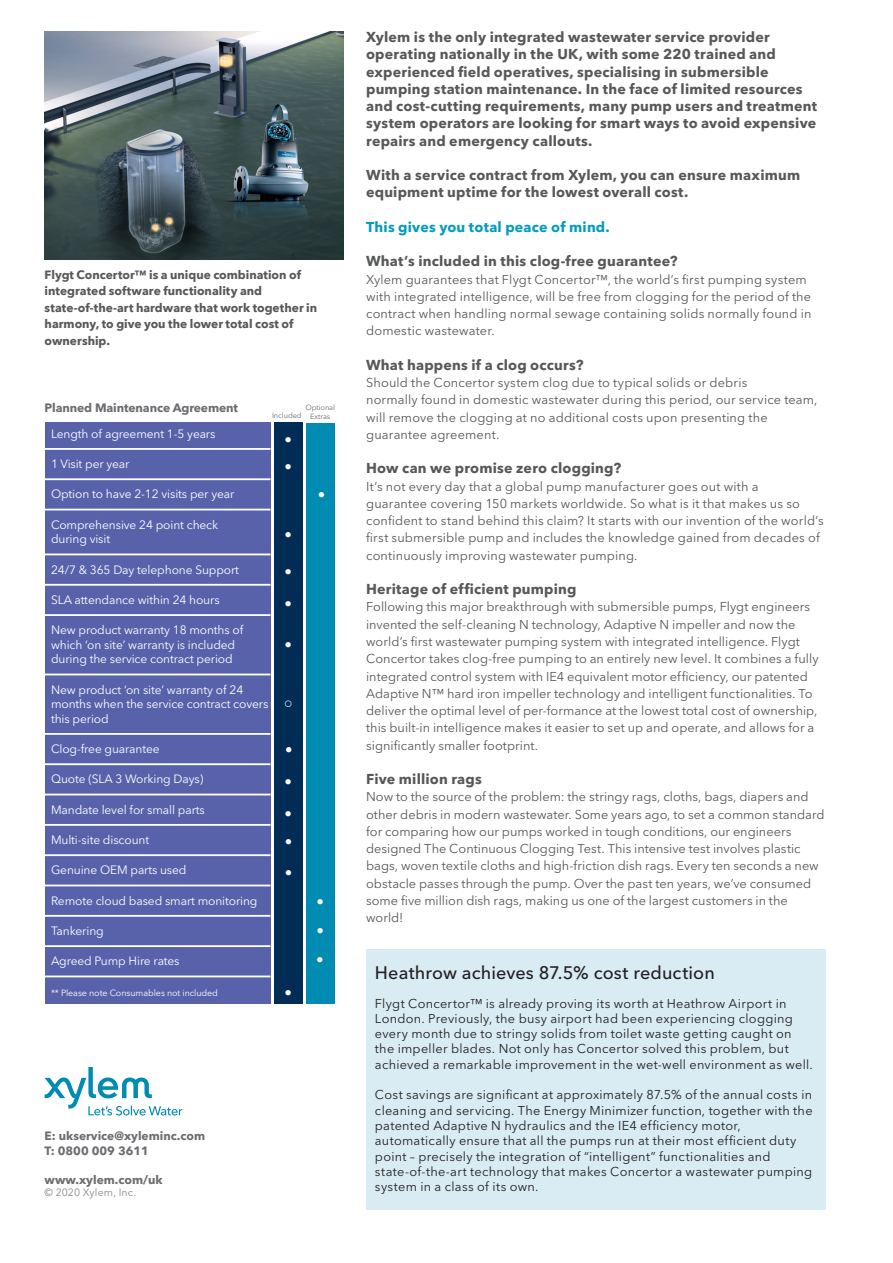
<style>
.page{position:relative;width:893px;height:1263px;background:#fff}
.page>*{position:absolute;margin:0;border:0;box-sizing:border-box;transform-origin:0 0}
.t1{font:500 18px "Avenir Next LT Pro";letter-spacing:.005em;color:#231f20}
.t2{font:condensed 15px "Avenir Next LT Pro";color:#fff}
.t3{font:15px "Arial";color:#fff}
.t4{font:700 14.25px "Avenir Next LT Pro";letter-spacing:.015em;color:#57585a}
.t5{font:700 14.25px "Avenir Next LT Pro";letter-spacing:.015em;color:#049bbf}
.t6{font:12.75px/17.2px "Avenir Next LT Pro";letter-spacing:.005em;color:#57585a}
.t7{font:12.75px/15.3px "Avenir Next LT Pro";letter-spacing:.02em;color:#231f20}
.Body{font:700 12.15px "Avenir Next LT Pro";letter-spacing:-.01em;color:#6c6d70}
.Body-2{font:12px/14.5px "Avenir Next LT Pro";letter-spacing:-.01em;color:#fff}
.t8{font:700 12px/16.5px "Avenir Next";color:#57585a}
.t9{font:700 12px "Avenir Next LT Pro";color:#6c6d70}
.t10{font:10.5px "Avenir Next LT Pro";letter-spacing:.02em;color:#87898c}
.Body-3{font:9px "Avenir Next LT Pro";letter-spacing:-.01em;color:#fff}
.Body-4{font:7.5px/9px "Avenir Next LT Pro";letter-spacing:-.01em;color:#6c6d70;text-align:center}
</style>
<div class="page">
<div style="left:366px;top:949px;width:460px;height:260px;background:#d9ecf3"></div>
<svg style="left:45px;top:1067px;width:137px;height:48px"></svg>
<img style="left:45px;top:31px;width:299px;height:229px">
<div style="left:45px;top:422px;width:225px;height:581px;background:#5862ab"></div>
<div style="left:275px;top:422px;width:28px;height:581px;background:#002c55"></div>
<hr style="left:35px;top:448px;width:235px;height:2px;background:#fff">
<hr style="left:35px;top:478px;width:235px;height:2px;background:#fff">
<hr style="left:35px;top:509px;width:235px;height:1px;background:#fff">
<hr style="left:35px;top:553px;width:235px;height:2px;background:#fff">
<hr style="left:35px;top:584px;width:235px;height:2px;background:#fff">
<hr style="left:35px;top:614px;width:235px;height:2px;background:#fff">
<hr style="left:35px;top:674px;width:235px;height:1px;background:#fff">
<hr style="left:35px;top:733px;width:235px;height:2px;background:#fff">
<hr style="left:35px;top:763px;width:235px;height:2px;background:#fff">
<hr style="left:35px;top:794px;width:235px;height:1px;background:#fff">
<hr style="left:35px;top:824px;width:235px;height:2px;background:#fff">
<hr style="left:35px;top:854px;width:235px;height:2px;background:#fff">
<hr style="left:35px;top:884px;width:235px;height:2px;background:#fff">
<hr style="left:35px;top:915px;width:235px;height:2px;background:#fff">
<hr style="left:35px;top:945px;width:235px;height:2px;background:#fff">
<hr style="left:35px;top:975px;width:235px;height:2px;background:#fff">
<div style="left:306px;top:423px;width:28px;height:580px;background:#008bb3"></div>
<p class="t8" style="left:45px;top:266px;width:274px">Flygt Concertor™ is a unique combination of integrated software functionality and state-of-the-art hardware that work together in harmony, to give you the lower total cost of ownership.</p>
<p class="Body" style="left:45px;top:401px;width:195px">Planned Maintenance Agreement</p>
<p class="Body-4" style="left:272px;top:411px;width:31px">Included</p>
<p class="Body-4" style="left:305px;top:403px;width:31px">Optional<br>Extras</p>
<p class="Body-2" style="left:51px;top:426px;width:166px">Length of agreement 1-5 years</p>
<p class="Body-2" style="left:51px;top:457px;width:80px">1 Visit per year</p>
<p class="Body-2" style="left:51px;top:487px;width:185px">Option to have 2-12 visits per year</p>
<p class="Body-2" style="left:51px;top:517px;width:169px">Comprehensive 24 point check during visit</p>
<p class="Body-2" style="left:51px;top:562px;width:189px">24/7 &amp; 365 Day telephone Support</p>
<p class="Body-2" style="left:51px;top:592px;width:170px">SLA attendance within 24 hours</p>
<p class="Body-2" style="left:51px;top:623px;width:194px">New product warranty 18 months of which ‘on site’ warranty is included during the service contract period</p>
<p class="Body-2" style="left:51px;top:682px;width:219px">New product ‘on site’ warranty of 24 months when the service contract covers this period</p>
<p class="Body-2" style="left:51px;top:741px;width:110px">Clog-free guarantee</p>
<p class="Body-2" style="left:51px;top:772px;width:154px">Quote (SLA 3 Working Days)</p>
<p class="Body-2" style="left:51px;top:802px;width:155px">Mandate level for small parts</p>
<p class="Body-2" style="left:51px;top:832px;width:100px">Multi-site discount</p>
<p class="Body-2" style="left:51px;top:863px;width:137px">Genuine OEM parts used</p>
<p class="Body-2" style="left:51px;top:893px;width:208px">Remote cloud based smart monitoring</p>
<p class="Body-2" style="left:51px;top:923px;width:54px">Tankering</p>
<p class="Body-2" style="left:51px;top:954px;width:130px">Agreed Pump Hire rates</p>
<p class="Body-3" style="left:51px;top:987px;width:168px">** Please note Consumables not included</p>
<p class="t2" style="left:284px;top:431px;width:9px">•</p>
<p class="t2" style="left:284px;top:458px;width:9px">•</p>
<p class="t2" style="left:284px;top:526px;width:9px">•</p>
<p class="t2" style="left:284px;top:563px;width:9px">•</p>
<p class="t2" style="left:284px;top:594px;width:9px">•</p>
<p class="t2" style="left:284px;top:635px;width:9px">•</p>
<p class="t3" style="left:284px;top:692px;width:11px">○</p>
<p class="t2" style="left:285px;top:741px;width:9px">•</p>
<p class="t2" style="left:284px;top:773px;width:9px">•</p>
<p class="t2" style="left:284px;top:804px;width:9px">•</p>
<p class="t2" style="left:285px;top:832px;width:9px">•</p>
<p class="t2" style="left:285px;top:864px;width:9px">•</p>
<p class="t2" style="left:284px;top:983px;width:9px">•</p>
<p class="t2" style="left:318px;top:486px;width:9px">•</p>
<p class="t2" style="left:316px;top:892px;width:9px">•</p>
<p class="t2" style="left:316px;top:922px;width:9px">•</p>
<p class="t2" style="left:316px;top:950px;width:9px">•</p>
<p class="t9" style="left:45px;top:1129px;width:162px">E: ukservice@xyleminc.com</p>
<p class="t9" style="left:45px;top:1143px;width:106px">T: 0800 009 3611</p>
<p class="t9" style="left:45px;top:1172px;width:120px">www.xylem.com/uk</p>
<p class="t10" style="left:45px;top:1186px;width:93px">© 2020 Xylem, Inc.</p>
<p class="t4" style="left:366px;top:28px;width:405px">Xylem is the only integrated wastewater service provider</p>
<p class="t4" style="left:366px;top:46px;width:411px">operating nationally in the UK, with some 220 trained and</p>
<p class="t4" style="left:366px;top:63px;width:404px">experienced field operatives, specialising in submersible</p>
<p class="t4" style="left:366px;top:80px;width:438px">pumping station maintenance. In the face of limited resources</p>
<p class="t4" style="left:366px;top:97px;width:453px">and cost-cutting requirements, many pump users and treatment</p>
<p class="t4" style="left:366px;top:115px;width:452px">system operators are looking for smart ways to avoid expensive</p>
<p class="t4" style="left:366px;top:132px;width:228px">repairs and emergency callouts.</p>
<p class="t4" style="left:366px;top:166px;width:436px">With a service contract from Xylem, you can ensure maximum</p>
<p class="t4" style="left:366px;top:184px;width:324px">equipment uptime for the lowest overall cost.</p>
<p class="t5" style="left:366px;top:218px;width:245px">This gives you total peace of mind.</p>
<p class="t4" style="left:366px;top:253px;width:313px">What’s included in this clog-free guarantee?</p>
<p class="t6" style="left:366px;top:271px;width:447px">Xylem guarantees that Flygt Concertor™, the world’s first pumping system with integrated intelligence, will be free from clogging for the period of the contract when handling normal sewage containing solids normally found in domestic wastewater.</p>
<p class="t4" style="left:366px;top:356px;width:219px">What happens if a clog occurs?</p>
<p class="t6" style="left:366px;top:374px;width:453px">Should the Concertor system clog due to typical solids or debris<br>normally found in domestic wastewater during this period, our service team, will remove the clogging at no additional costs upon presenting the guarantee agreement.</p>
<p class="t4" style="left:366px;top:460px;width:257px">How can we promise zero clogging?</p>
<p class="t6" style="left:366px;top:478px;width:459px">It’s not every day that a global pump manufacturer goes out with a<br>guarantee covering 150 markets worldwide. So what is it that makes us so confident to stand behind this claim? It starts with our invention of the world’s first submersible pump and includes the knowledge gained from decades of continuously improving wastewater pumping.</p>
<p class="t4" style="left:366px;top:580px;width:212px">Heritage of efficient pumping</p>
<p class="t6" style="left:366px;top:598px;width:454px">Following this major breakthrough with submersible pumps, Flygt engineers invented the self-cleaning N technology, Adaptive N impeller and now the world’s first wastewater pumping system with integrated intelligence. Flygt Concertor takes clog-free pumping to an entirely new level. It combines a fully integrated control system with IE4 equivalent motor efficiency, our patented Adaptive N™ hard iron impeller technology and intelligent functionalities. To deliver the optimal level of per-formance at the lowest total cost of ownership, this built-in intelligence makes it easier to set up and operate, and allows for a significantly smaller footprint.</p>
<p class="t4" style="left:366px;top:770px;width:117px">Five million rags</p>
<p class="t6" style="left:366px;top:788px;width:460px">Now to the source of the problem: the stringy rags, cloths, bags, diapers and other debris in modern wastewater. Some years ago, to set a common standard for comparing how our pumps worked in tough conditions, our engineers designed The Continuous Clogging Test. This intensive test involves plastic bags, woven textile cloths and high-friction dish rags. Every ten seconds a new obstacle passes through the pump. Over the past ten years, we’ve consumed some five million dish rags, making us one of the largest customers in the world!</p>
<p class="t1" style="left:375px;top:961px;width:341px">Heathrow achieves 87.5% cost reduction</p>
<p class="t7" style="left:375px;top:995px;width:439px">Flygt Concertor™ is already proving its worth at Heathrow Airport in London. Previously, the busy airport had been experiencing clogging every month due to stringy solids from toilet waste getting caught on the impeller blades. Not only has Concertor solved this problem, but achieved a remarkable improvement in the wet-well environment as well.</p>
<p class="t7" style="left:375px;top:1087px;width:439px">Cost savings are significant at approximately 87.5% of the annual costs in cleaning and servicing. The Energy Minimizer function, together with the patented Adaptive N hydraulics and the IE4 efficiency motor, automatically ensure that all the pumps run at their most efficient duty point – precisely the integration of “intelligent” functionalities and state-of-the-art technology that makes Concertor a wastewater pumping system in a class of its own.</p>
</div>
